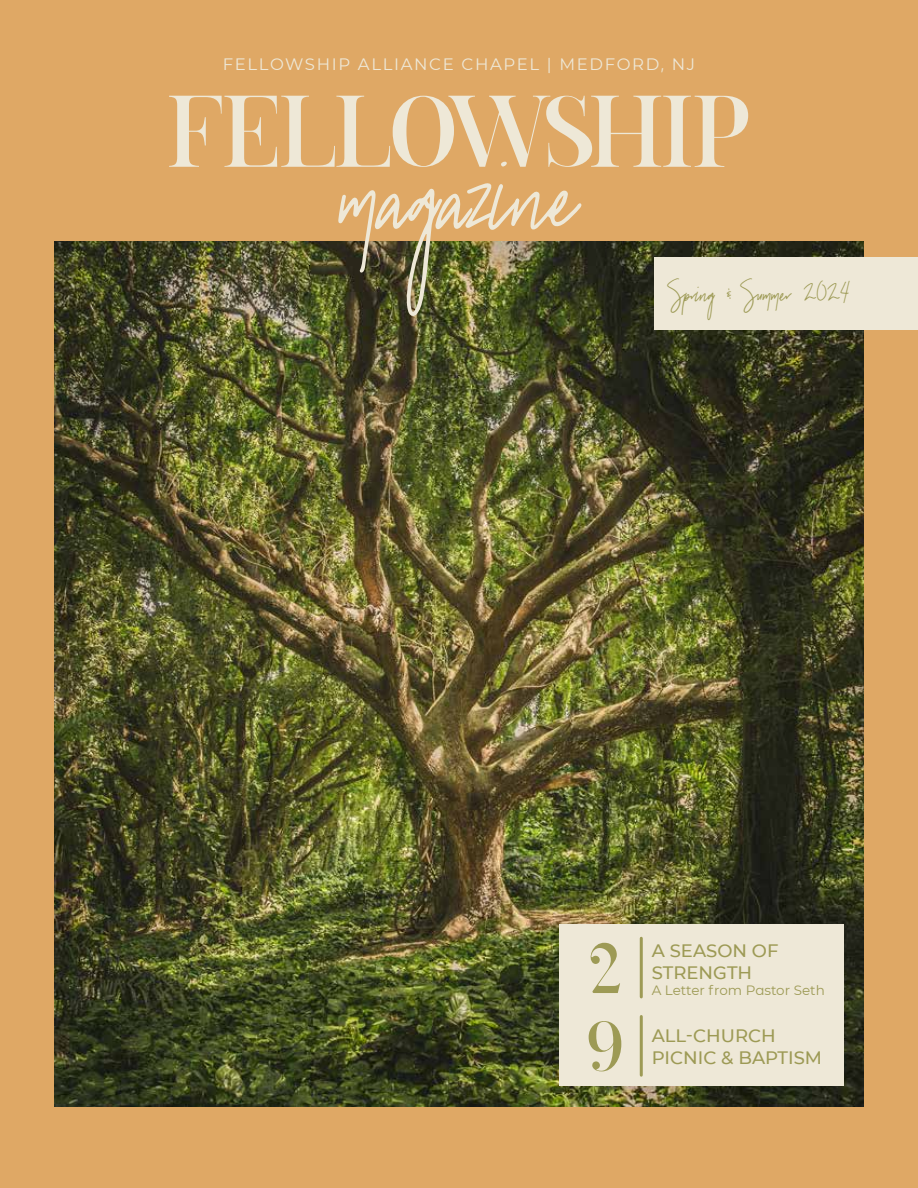
<style>
.page{position:relative;width:918px;height:1188px;background:#dfa865}
.page>*{position:absolute;margin:0;border:0;box-sizing:border-box;transform-origin:0 0}
.t1{font:101.4px "Dalglish";letter-spacing:-.025em;color:#eee8d7}
.t2{font:90px "Sydney Alternate";color:#eee8d7}
.t3{font:72px/78.3px "Dalglish";color:#9d9a55}
.t4{font:19.5px "Sydney Alternate";color:#9d9a55}
.t5{font:18px/21.6px "CMG Sans Medium CAPS";color:#9d9a55}
.t6{font:16.5px "CMG Sans";letter-spacing:.1em;color:#eee8d7}
.t7{font:13.5px "CMG Sans";color:#9d9a55}
</style>
<div class="page">
<img style="left:54px;top:242px;width:810px;height:865px">
<div style="left:559px;top:924px;width:284px;height:162px;background:#eee8d7"></div>
<hr style="left:640px;top:938px;width:3px;height:59px;background:#9d9a55">
<hr style="left:640px;top:1017px;width:3px;height:58px;background:#9d9a55">
<div style="left:654px;top:257px;width:264px;height:72px;background:#eee8d7"></div>
<p class="t6" style="left:223px;top:53px;width:474px">FELLOWSHIP ALLIANCE CHAPEL | MEDFORD, NJ</p>
<h1 class="t1" style="left:167px;top:72px;width:585px">FELLOWSHIP</h1>
<h2 class="t2" style="left:339px;top:139px;width:241px">magazine</h2>
<p class="t4" style="left:670px;top:282px;width:182px">Spring &amp; Summer 2024</p>
<h3 class="t3" style="left:585px;top:929px;width:42px">2<br>9</h3>
<p class="t5" style="left:652px;top:939px;width:128px">A SEASON OF<br>STRENGTH</p>
<p class="t7" style="left:652px;top:981px;width:175px">A Letter from Pastor Seth</p>
<p class="t5" style="left:652px;top:1024px;width:172px">ALL-CHURCH<br>PICNIC &amp; BAPTISM</p>
</div>
